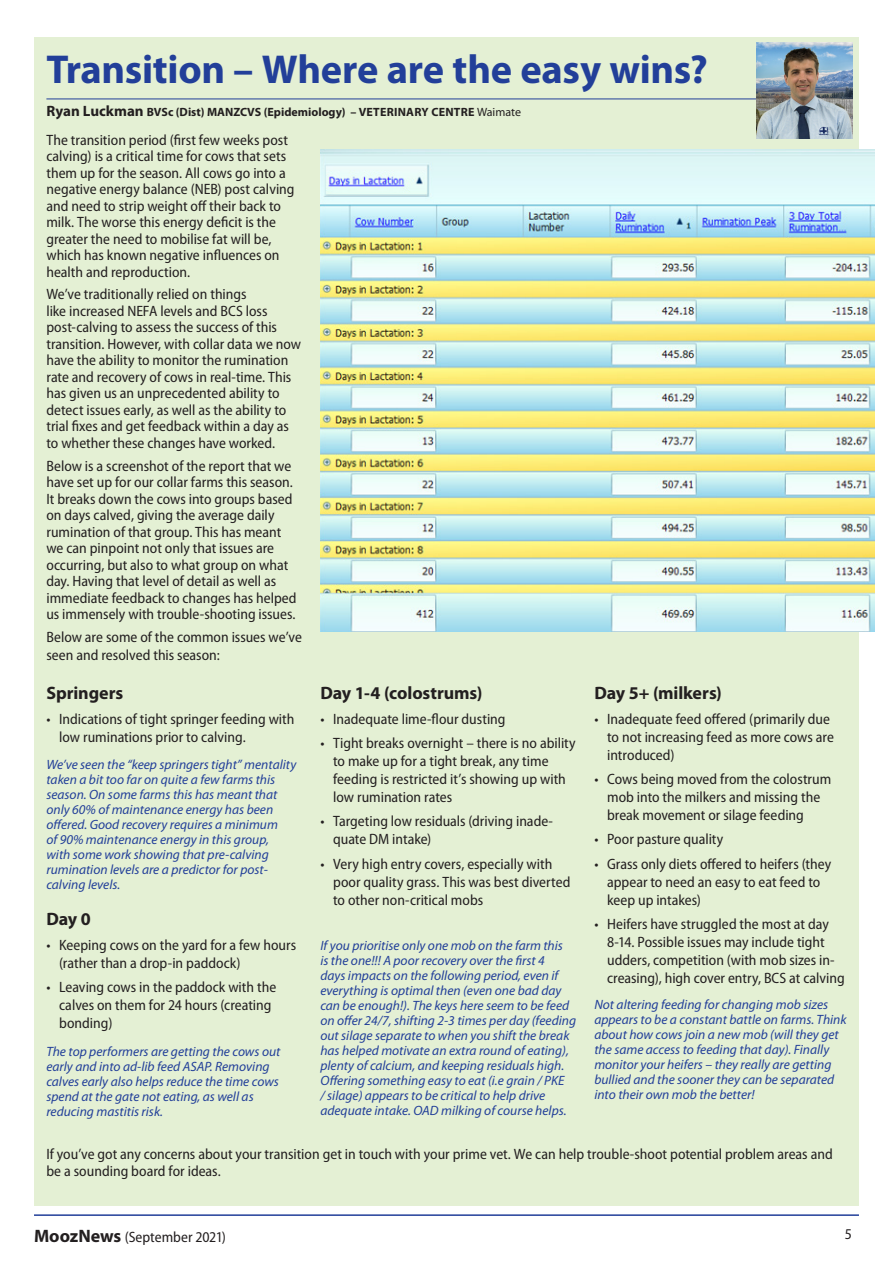
<style>
.page{position:relative;width:893px;height:1263px;background:#fff}
.page>*{position:absolute;margin:0;border:0;box-sizing:border-box;transform-origin:0 0}
.t1{font:700 40.5px "Myriad Pro";letter-spacing:-.01em;color:#223f99}
.Bullet_Points{font:700 18px "Myriad Pro";letter-spacing:-.005em;color:#231f20}
.t2{font:semi-condensed 15px/16.5px "Myriad Pro";color:#231f20}
.t3{font:italic 13.5px/15px "Myriad Pro";color:#223f99}
.text{font:700 12px "Myriad Pro";color:#231f20}
.s1{font-size:15px}
.s2{font-weight:400}
.s3{font-weight:700;font-stretch:normal;font-size:18px}
</style>
<div class="page">
<div style="left:34px;top:37px;width:825px;height:1168px;background:#e4f0d4"></div>
<hr style="left:46px;top:99px;width:725px;height:1px;background:#223f99">
<img style="left:757px;top:43px;width:95px;height:95px">
<img style="left:320px;top:149px;width:554px;height:482px">
<hr style="left:34px;top:1214px;width:825px;height:2px;background:#223f99">
<p class="t1" style="left:46px;top:43px;width:663px">Transition – Where are the easy wins?</p>
<p class="text" style="left:46px;top:104px;width:476px"><span class="s1">Ryan Luckman</span> BVSc (Dist) MANZCVS (Epidemiology) – VETERINARY CENTRE <span class="s2">Waimate</span></p>
<p class="t2" style="left:46px;top:132px;width:250px">The transition period (first few weeks post calving) is a critical time for cows that sets them up for the season. All cows go into a negative energy balance (NEB) post calving and need to strip weight off their back to milk. The worse this energy deficit is the greater the need to mobilise fat will be, which has known negative influences on health and reproduction.</p>
<p class="t2" style="left:46px;top:286px;width:256px">We’ve traditionally relied on things<br>like increased NEFA levels and BCS loss post-calving to assess the success of this transition. However, with collar data we now have the ability to monitor the rumination rate and recovery of cows in real-time. This has given us an unprecedented ability to detect issues early, as well as the ability to trial fixes and get feedback within a day as to whether these changes have worked.</p>
<p class="t2" style="left:46px;top:458px;width:252px">Below is a screenshot of the report that we have set up for our collar farms this season.<br>It breaks down the cows into groups based on days calved, giving the average daily rumination of that group. This has meant we can pinpoint not only that issues are occurring, but also to what group on what day. Having that level of detail as well as immediate feedback to changes has helped us immensely with trouble-shooting issues.</p>
<p class="t2" style="left:46px;top:629px;width:257px;line-height:17.2px">Below are some of the common issues we’ve seen and resolved this season:</p>
<p class="Bullet_Points" style="left:46px;top:681px;width:78px">Springers</p>
<p class="t2" style="left:59px;top:710px;width:237px;line-height:18px;text-indent:-13px">• Indications of tight springer feeding with low ruminations prior to calving.</p>
<p class="t3" style="left:46px;top:757px;width:251px">We’ve seen the “keep springers tight” mentality taken a bit too far on quite a few farms this season. On some farms this has meant that only 60% of maintenance energy has been offered. Good recovery requires a minimum<br>of 90% maintenance energy in this group, with some work showing that pre-calving rumination levels are a predictor for post&shy;calving levels.</p>
<p class="Bullet_Points" style="left:46px;top:907px;width:46px">Day 0</p>
<p class="t2" style="left:59px;top:936px;width:239px;line-height:18px;text-indent:-13px">• Keeping cows on the yard for a few hours (rather than a drop-in paddock)</p>
<p class="t2" style="left:59px;top:978px;width:219px;line-height:18px;text-indent:-13px">• Leaving cows in the paddock with the calves on them for 24 hours (creating bonding)</p>
<p class="t3" style="left:46px;top:1043px;width:235px">The top performers are getting the cows out early and into ad-lib feed ASAP. Removing calves early also helps reduce the time cows spend at the gate not eating, as well as reducing mastitis risk.</p>
<p class="Bullet_Points" style="left:320px;top:681px;width:164px">Day 1-4 (colostrums)</p>
<p class="t2" style="left:320px;top:711px;width:187px">• Inadequate lime-flour dusting</p>
<p class="t2" style="left:333px;top:734px;width:244px;line-height:18px;text-indent:-13px">• Tight breaks overnight – there is no ability to make up for a tight break, any time feeding is restricted it’s showing up with low rumination rates</p>
<p class="t2" style="left:333px;top:813px;width:221px;line-height:18px;text-indent:-13px">• Targeting low residuals (driving inade&shy;quate DM intake)</p>
<p class="t2" style="left:333px;top:855px;width:239px;line-height:18px;text-indent:-13px">• Very high entry covers, especially with poor quality grass. This was best diverted to other non-critical mobs</p>
<p class="t3" style="left:320px;top:937px;width:257px">If you prioritise only one mob on the farm this<br>is the one!!! A poor recovery over the first 4<br>days impacts on the following period, even if everything is optimal then (even one bad day can be enough!). The keys here seem to be feed on offer 24/7, shifting 2-3 times per day (feeding out silage separate to when you shift the break has helped motivate an extra round of eating), plenty of calcium, and keeping residuals high.<br>Offering something easy to eat (i.e grain / PKE<br>/ silage) appears to be critical to help drive adequate intake. OAD milking of course helps.</p>
<p class="Bullet_Points" style="left:594px;top:681px;width:129px">Day 5+ (milkers)</p>
<p class="t2" style="left:607px;top:710px;width:228px;line-height:18px;text-indent:-13px">• Inadequate feed offered (primarily due to not increasing feed as more cows are introduced)</p>
<p class="t2" style="left:607px;top:770px;width:226px;line-height:18px;text-indent:-13px">• Cows being moved from the colostrum mob into the milkers and missing the break movement or silage feeding</p>
<p class="t2" style="left:594px;top:831px;width:131px">• Poor pasture quality</p>
<p class="t2" style="left:607px;top:855px;width:226px;line-height:18px;text-indent:-13px">• Grass only diets offered to heifers (they appear to need an easy to eat feed to keep up intakes)</p>
<p class="t2" style="left:607px;top:915px;width:239px;line-height:18px;text-indent:-13px">• Heifers have struggled the most at day 8-14. Possible issues may include tight udders, competition (with mob sizes in&shy;creasing), high cover entry, BCS at calving</p>
<p class="t3" style="left:594px;top:997px;width:254px">Not altering feeding for changing mob sizes appears to be a constant battle on farms. Think about how cows join a new mob (will they get the same access to feeding that day). Finally monitor your heifers – they really are getting bullied and the sooner they can be separated into their own mob the better!</p>
<p class="t2" style="left:46px;top:1145px;width:788px;line-height:17.2px">If you’ve got any concerns about your transition get in touch with your prime vet. We can help trouble-shoot potential problem areas and be a sounding board for ideas.</p>
<p class="t2" style="left:34px;top:1229px;width:194px"><span class="s3">MoozNews</span> (September 2021)</p>
<p class="t2" style="left:845px;top:1226px;width:9px">5</p>
</div>
